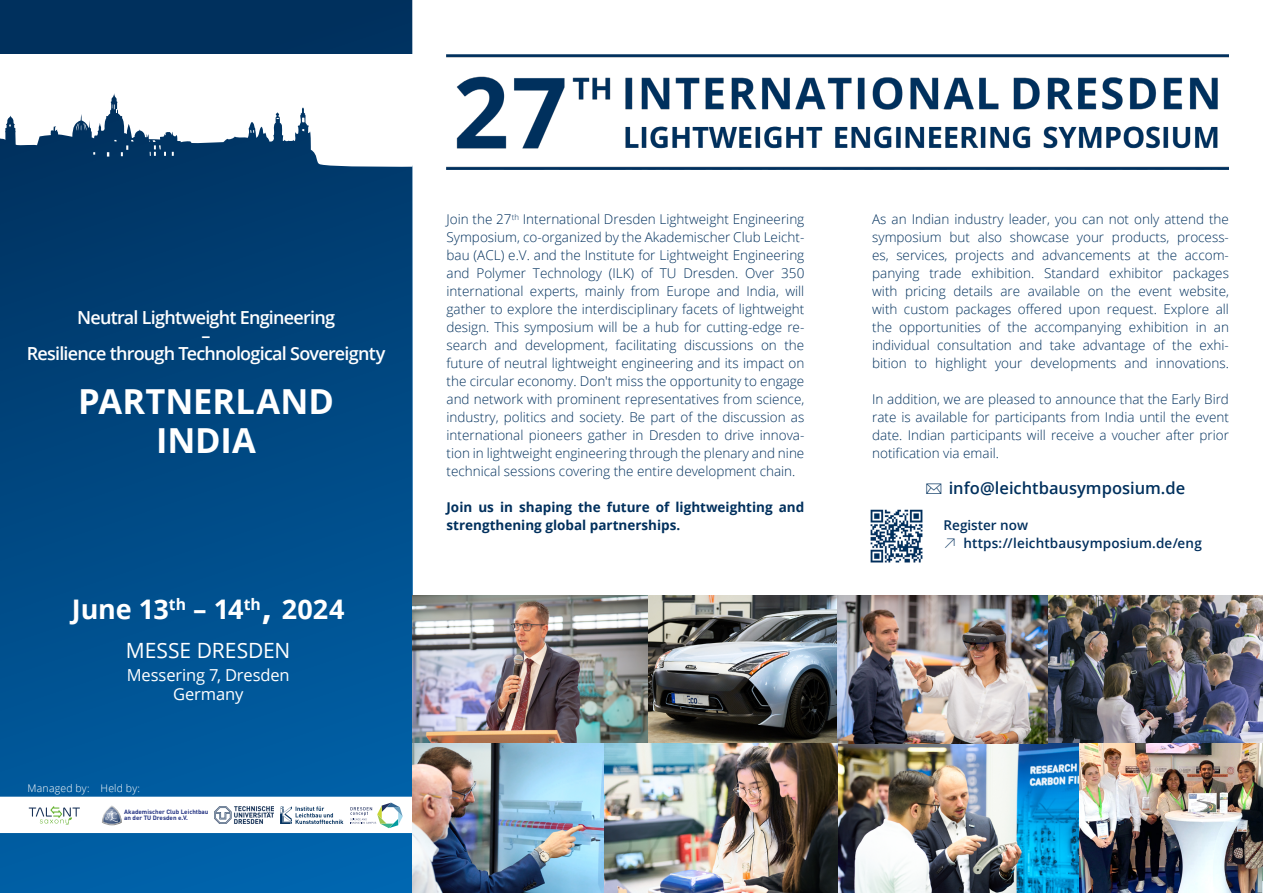
<style>
.page{position:relative;width:1263px;height:893px;background:#fff}
.page>*{position:absolute;margin:0;border:0;box-sizing:border-box;transform-origin:0 0}
.t1{font:700 34.5px/39px "Open Sans";color:#fff;text-align:center}
.t2{font:700 27px "Open Sans";letter-spacing:-.005em;color:#fff}
.t3{font:21px "Open Sans";letter-spacing:-.005em;color:#fff}
.t4{font:600 18px/18px "Open Sans";letter-spacing:-.045em;color:#fff;text-align:center}
.t5{font:600 16.5px "Open Sans";color:#00305d}
.t6{font:16.5px/19.5px "Open Sans";letter-spacing:-.01em;color:#fff;text-align:center}
.t7{font:300 13.5px/18px "Open Sans";color:#00305d;text-align:justify}
.t8{font:700 13.5px/18px "Open Sans";color:#00305d}
.t9{font:600 13.5px "Open Sans";letter-spacing:.01em;color:#002f5d}
.t10{font:300 10.5px "Open Sans";letter-spacing:.02em;color:#fff}
.t11{font:700 6.15px/5.2px "DIN";color:#253483}
.s1{font-size:36px}
.s2{font-family:"TUD Iconfont Light";font-weight:400}
</style>
<div class="page">
<svg style="left:0;top:0;width:413px;height:893px;background:#004984"></svg>
<img style="left:870px;top:509px;width:53px;height:54px">
<svg style="left:0;top:54px;width:413px;height:113px"></svg>
<img style="left:1047px;top:595px;width:216px;height:149px">
<img style="left:638px;top:744px;width:625px;height:149px">
<img style="left:412px;top:595px;width:635px;height:149px">
<img style="left:1079px;top:744px;width:183px;height:149px">
<img style="left:446px;top:54px;width:783px;height:116px">
<svg style="left:0;top:797px;width:412px;height:36px"></svg>
<img style="left:412px;top:744px;width:226px;height:149px">
<h3 class="t4" style="left:27px;top:308px;width:360px">Neutral Lightweight Engineering<br>–<br>Resilience through Technological Sovereignty</h3>
<h1 class="t1" style="left:78px;top:381px;width:257px">PARTNERLAND<br>INDIA</h1>
<h2 class="t2" style="left:72px;top:590px;width:274px">June 13<sup>th</sup> – 14<sup>th</sup><span class="s1">,</span> 2024</h2>
<h3 class="t3" style="left:126px;top:636px;width:166px">MESSE DRESDEN</h3>
<p class="t6" style="left:127px;top:664px;width:164px">Messering 7, Dresden<br>Germany</p>
<p class="t10" style="left:28px;top:781px;width:114px">Managed by: Held by:</p>
<p class="t11" style="left:124px;top:809px;width:86px">Akademischer Club Leichtbau an der TU Dresden e.V.</p>
<p class="t7" style="left:446px;top:210px;width:359px">Join the 27<sup>th</sup> International Dresden Lightweight Engineering Symposium, co-organized by the Akademischer Club Leicht&shy;bau (ACL) e.V. and the Institute for Lightweight Engineering and Polymer Technology (ILK) of TU Dresden. Over 350 international experts, mainly from Europe and India, will gather to explore the interdisciplinary facets of lightweight design. This symposium will be a hub for cutting-edge re&shy;search and development, facilitating discussions on the future of neutral lightweight engineering and its impact on the circular economy. Don't miss the opportunity to engage and network with prominent representatives from science, industry, politics and society. Be part of the discussion as international pioneers gather in Dresden to drive innova&shy;tion in lightweight engineering through the plenary and nine technical sessions covering the entire development chain.</p>
<p class="t8" style="left:446px;top:498px;width:359px">Join us in shaping the future of lightweighting and strengthening global partnerships.</p>
<p class="t7" style="left:872px;top:210px;width:358px">As an Indian industry leader, you can not only attend the symposium but also showcase your products, process&shy;es, services, projects and advancements at the accom&shy;panying trade exhibition. Standard exhibitor packages with pricing details are available on the event website, with custom packages offered upon request. Explore all the opportunities of the accompanying exhibition in an individual consultation and take advantage of the exhi&shy;bition to highlight your developments and innovations.</p>
<p class="t7" style="left:872px;top:390px;width:358px">In addition, we are pleased to announce that the Early Bird rate is available for participants from India until the event date. Indian participants will receive a voucher after prior notification via email.</p>
<p class="t5" style="left:926px;top:477px;width:260px"><span class="s2">✉</span> info@leichtbausymposium.de</p>
<p class="t9" style="left:963px;top:534px;width:240px">https://leichtbausymposium.de/eng</p>
<p class="t9" style="left:944px;top:516px;width:86px">Register now</p>
</div>
